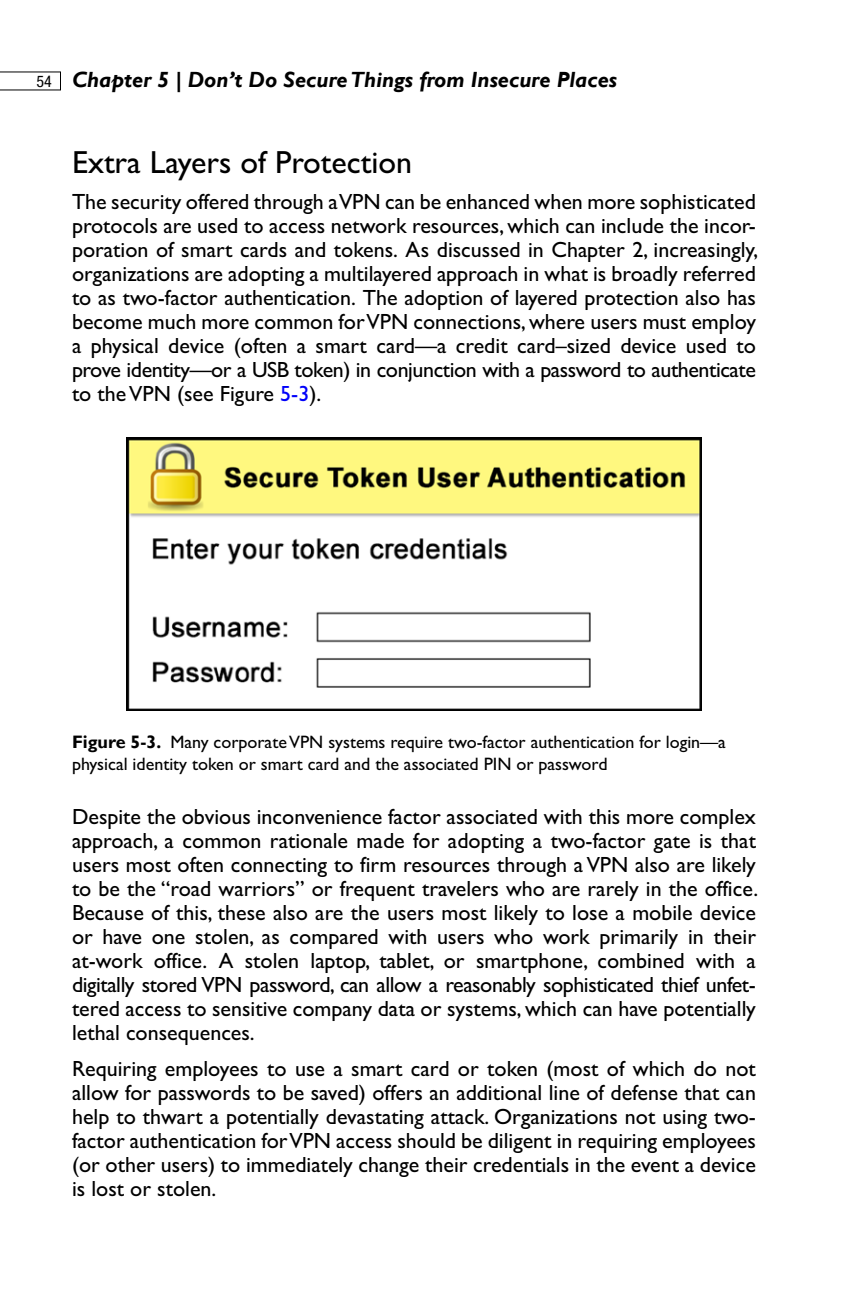
<style>
.page{position:relative;width:864px;height:1296px;background:#fff}
.page>*{position:absolute;margin:0;border:0;box-sizing:border-box;transform-origin:0 0}
.t1{font:32px "Gill Sans";color:#000}
.t2{font:22px/24px "Gill Sans";color:#000;text-align:justify}
.t3{font:italic 700 22px "Gill Sans";color:#000}
.t4{font:18px/22px "Gill Sans";color:#000}
.s1{font-family:"Helvetica Neue";font-weight:400;font-style:normal;font-stretch:condensed;font-size:16px}
.s2{color:#0000fa}
.s3{font-weight:700}
</style>
<div class="page">
<svg style="left:0;top:71px;width:61px;height:19px"></svg>
<img style="left:126px;top:438px;width:576px;height:272px">
<p class="t3" style="left:37px;top:67px;width:582px"><span class="s1">54</span> Chapter 5 | Don’t Do Secure Things from Insecure Places</p>
<h1 class="t1" style="left:72px;top:143px;width:342px">Extra Layers of Protection</h1>
<p class="t2" style="left:72px;top:189px;width:688px">The security offered through a VPN can be enhanced when more sophisticated protocols are used to access network resources, which can include the incor&shy;poration of smart cards and tokens. As discussed in Chapter 2, increasingly, organizations are adopting a multilayered approach in what is broadly referred to as two-factor authentication. The adoption of layered protection also has become much more common for VPN connections, where users must employ a physical device (often a smart card—a credit card–sized device used to prove identity—or a USB token) in conjunction with a password to authenticate to the VPN (see Figure <span class="s2">5-3</span>).</p>
<p class="t4" style="left:72px;top:731px;width:655px"><span class="s3">Figure 5-3.</span> Many corporate VPN systems require two-factor authentication for login—a physical identity token or smart card and the associated PIN or password</p>
<p class="t2" style="left:72px;top:804px;width:688px">Despite the obvious inconvenience factor associated with this more complex approach, a common rationale made for adopting a two-factor gate is that users most often connecting to firm resources through a VPN also are likely to be the “road warriors” or frequent travelers who are rarely in the office.<br>Because of this, these also are the users most likely to lose a mobile device or have one stolen, as compared with users who work primarily in their at-work office. A stolen laptop, tablet, or smartphone, combined with a digitally stored VPN password, can allow a reasonably sophisticated thief unfet&shy;tered access to sensitive company data or systems, which can have potentially lethal consequences.</p>
<p class="t2" style="left:72px;top:1056px;width:686px">Requiring employees to use a smart card or token (most of which do not allow for passwords to be saved) offers an additional line of defense that can help to thwart a potentially devastating attack. Organizations not using two&shy;factor authentication for VPN access should be diligent in requiring employees (or other users) to immediately change their credentials in the event a device is lost or stolen.</p>
</div>
